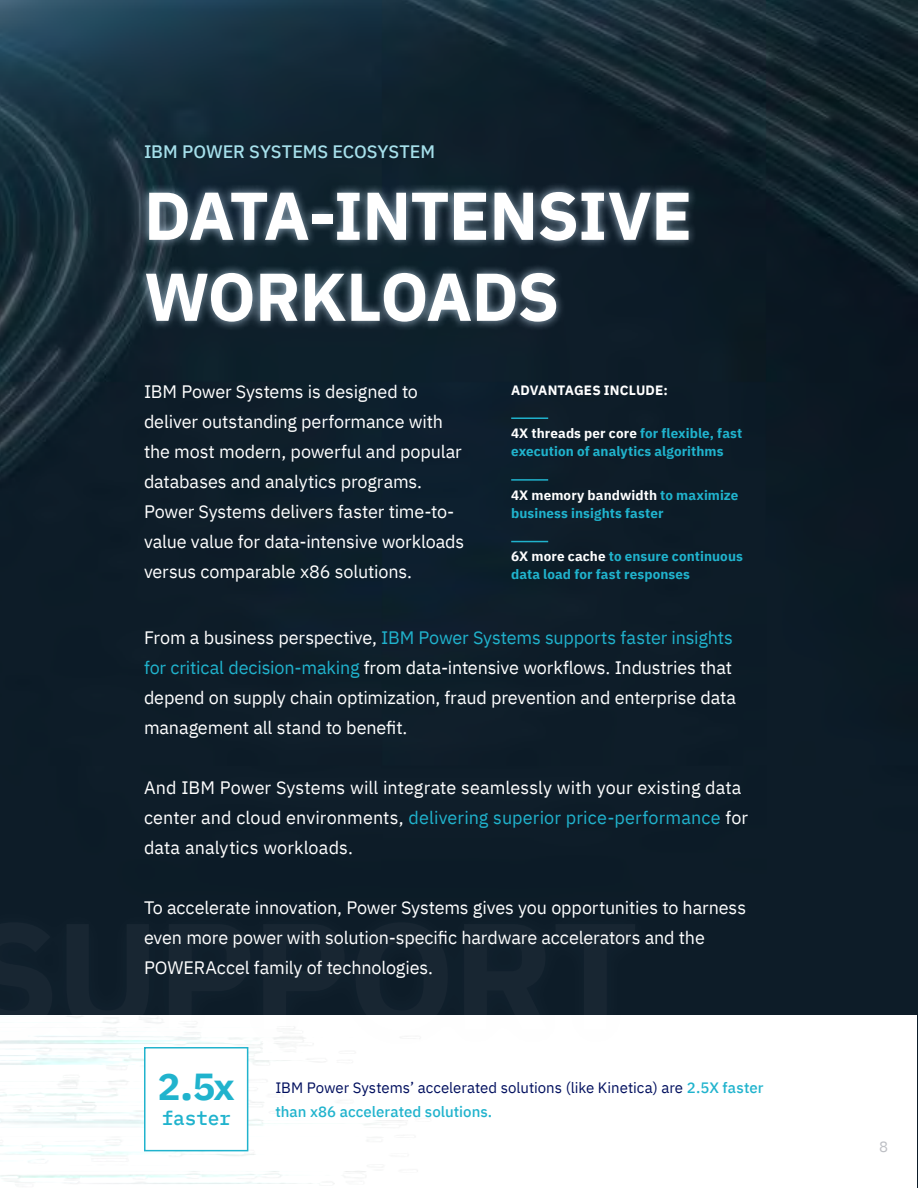
<style>
.page{position:relative;width:918px;height:1188px;background:#fff}
.page>*{position:absolute;margin:0;border:0;box-sizing:border-box;transform-origin:0 0}
.t1{font:700 150.3px "IBM Plex Sans";letter-spacing:-.02em;color:#fff}
.t2{font:700 67.5px/81px "IBM Plex Sans";letter-spacing:-.015em;color:#fff}
.t3{font:700 37.5px "IBM Plex Mono";color:#20b3cd}
.t4{font:500 19.5px "IBM Plex Mono";letter-spacing:-.01em;color:#20b3cd}
.t5{font:18px/30px "IBM Plex Sans";letter-spacing:-.01em;color:#fff}
.t6{font:500 18px "IBM Plex Sans";letter-spacing:-.005em;color:#a6e0eb}
.t7{font:15px/24px "IBM Plex Sans";color:#000f5e}
.t8{font:15px "IBM Plex Sans";color:#bdbfc4}
.t9{font:700 13.5px/18px "IBM Plex Sans";letter-spacing:.005em;color:#20b3cd}
.t10{font:700 13.5px "IBM Plex Sans";letter-spacing:.015em;color:#fff}
.s1{color:#fff}
.s2{color:#20b3cd}
.s3{font-weight:500;color:#20b3cd}
</style>
<div class="page">
<img style="left:0;top:0;width:918px;height:1188px">
<div style="left:1px;top:1015px;width:916px;height:172px;background:#fff"></div>
<div style="left:144px;top:1047px;width:104px;height:104px;background:#fff;border:2px solid #20b3cd"></div>
<div style="left:136px;top:183px;width:561px;height:148px;background:#c9e1f5;opacity:.75"></div>
<div style="left:0;top:899px;width:660px;height:156px;background:#c9e1f5;opacity:.75"></div>
<hr style="left:511px;top:417px;width:37px;height:2px;background:#20b3cd">
<hr style="left:511px;top:479px;width:37px;height:2px;background:#20b3cd">
<hr style="left:511px;top:541px;width:37px;height:1px;background:#20b3cd">
<p class="t6" style="left:144px;top:138px;width:293px">IBM POWER SYSTEMS ECOSYSTEM</p>
<h2 class="t2" style="left:144px;top:170px;width:550px">DATA-INTENSIVE<br>WORKLOADS</h2>
<p class="t5" style="left:144px;top:375px;width:322px">IBM Power Systems is designed to deliver outstanding performance with the most modern, powerful and popular databases and analytics programs.<br>Power Systems delivers faster time-to&shy;value value for data-intensive workloads versus comparable x86 solutions.</p>
<p class="t10" style="left:511px;top:379px;width:158px">ADVANTAGES INCLUDE:</p>
<p class="t9" style="left:511px;top:423px;width:233px"><span class="s1">4X threads per core</span> for flexible, fast execution of analytics algorithms</p>
<p class="t9" style="left:511px;top:485px;width:229px"><span class="s1">4X memory bandwidth</span> to maximize business insights faster</p>
<p class="t9" style="left:511px;top:547px;width:233px"><span class="s1">6X more cache</span> to ensure continuous data load for fast responses</p>
<p class="t5" style="left:144px;top:621px;width:593px">From a business perspective, <span class="s2">IBM Power Systems supports faster insights for critical decision-making</span> from data-intensive workflows. Industries that depend on supply chain optimization, fraud prevention and enterprise data management all stand to benefit.</p>
<p class="t5" style="left:144px;top:771px;width:606px">And IBM Power Systems will integrate seamlessly with your existing data center and cloud environments, <span class="s2">delivering superior price-performance</span> for data analytics workloads.</p>
<p class="t5" style="left:144px;top:891px;width:604px">To accelerate innovation, Power Systems gives you opportunities to harness even more power with solution-specific hardware accelerators and the<br>POWERAccel family of technologies.</p>
<h1 class="t1" style="left:-34px;top:856px;width:675px">SUPPORT</h1>
<h3 class="t3" style="left:158px;top:1057px;width:79px">2.5x</h3>
<p class="t4" style="left:162px;top:1102px;width:71px">faster</p>
<p class="t7" style="left:275px;top:1074px;width:490px">IBM Power Systems’ accelerated solutions (like Kinetica) are <span class="s3">2.5X faster than x86 accelerated solutions.</span></p>
<p class="t8" style="left:879px;top:1135px;width:10px">8</p>
</div>
